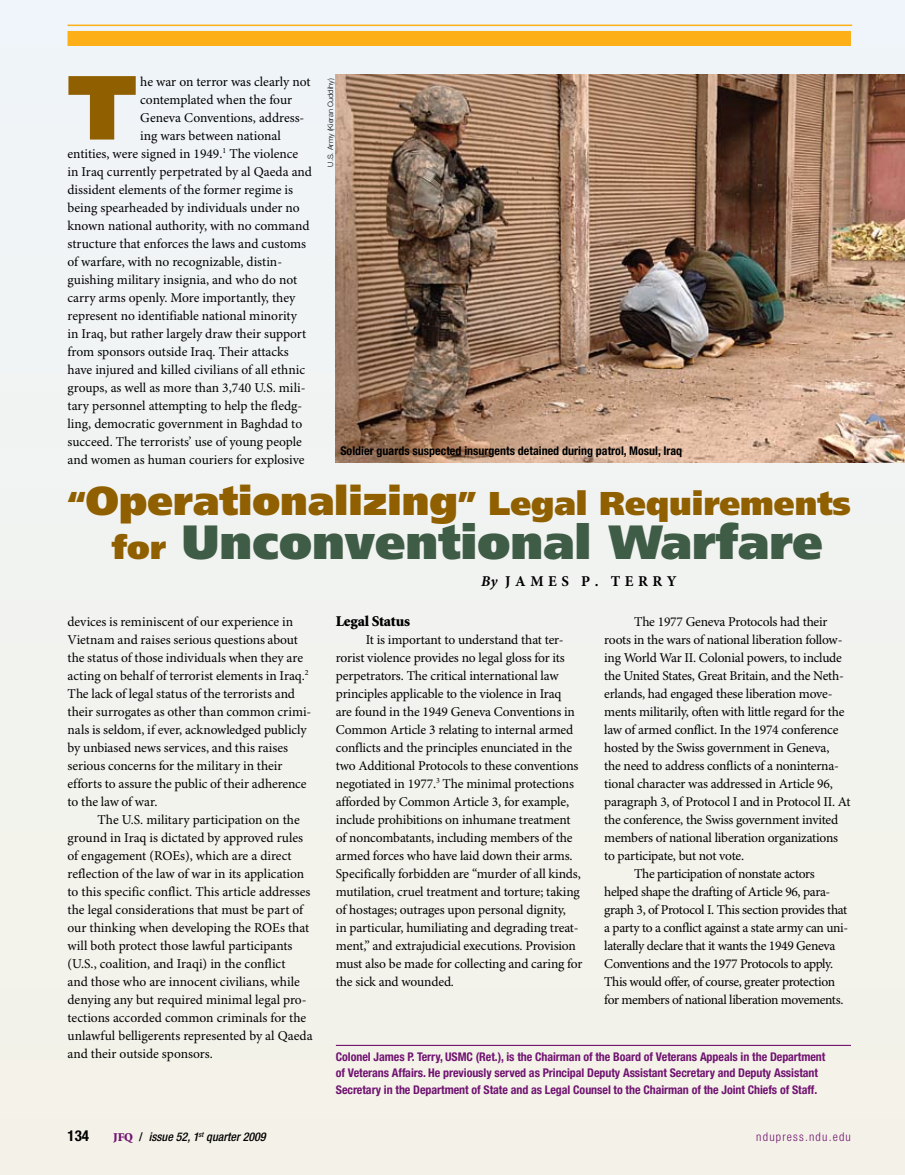
<style>
.page{position:relative;width:905px;height:1175px;background:#fff}
.page>*{position:absolute;margin:0;border:0;box-sizing:border-box;transform-origin:0 0}
.t1{font:900 90.9px "Frutiger LT Std";color:#906000}
.t2{font:900 48px "Frutiger LT Std";color:#3f5c46}
.t3{font:900 33px "Frutiger LT Std";color:#906000}
.t4{font:700 15px "Minion Pro";letter-spacing:.3em;color:#000}
.t5{font:900 15px "Minion Std";letter-spacing:-.015em;color:#000}
.t6{font:700 condensed 15px "Helvetica Neue LT Std";color:#000}
.t7{font:13.5px/18px "Minion Pro";letter-spacing:-.01em;color:#000}
.t8{font:13.5px "Minion Pro";letter-spacing:-.03em;color:#000}
.t9{font:700 condensed 12px/16.5px "Helvetica Neue LT Std";letter-spacing:-.005em;color:#711471}
.t10{font:700 condensed 12px "Helvetica Neue LT Std";color:#000}
.t11{font:italic 500 condensed 12px "Helvetica Neue LT Std";color:#000}
.t12{font:300 condensed 12px "Helvetica Neue LT Std";letter-spacing:.1em;color:#711471}
.t13{font:300 7.5px "Helvetica Neue LT Std";color:#000}
.s1{font-size:40.5px}
.s2{font-size:33px;color:#906000}
.s3{font-style:italic}
.s4{font-family:"Minion Std";font-weight:900;font-style:normal;font-stretch:normal;color:#711471}
.s5{font-style:normal}
</style>
<div class="page">
<div style="left:0;top:0;width:904px;height:1174px;background:#f2f3ef"></div>
<div style="left:68px;top:31px;width:782px;height:15px;background:#fcaf17"></div>
<hr style="left:68px;top:25px;width:784px;height:1px;background:#fcaf17">
<hr style="left:336px;top:1044px;width:515px;height:2px;background:#711471">
<img style="left:336px;top:74px;width:568px;height:388px">
<h1 class="t1" style="left:68px;top:52px;width:71px">T</h1>
<p class="t7" style="left:140px;top:73px;width:172px">he war on terror was clearly not</p>
<p class="t7" style="left:140px;top:91px;width:153px">contemplated when the four</p>
<p class="t7" style="left:140px;top:109px;width:166px">Geneva Conventions, address-</p>
<p class="t7" style="left:140px;top:127px;width:142px">ing wars between national</p>
<p class="t7" style="left:68px;top:145px;width:232px">entities, were signed in 1949.<sup>1</sup> The violence</p>
<p class="t7" style="left:67px;top:163px;width:246px">in Iraq currently perpetrated by al Qaeda and</p>
<p class="t7" style="left:67px;top:181px;width:227px">dissident elements of the former regime is</p>
<p class="t7" style="left:67px;top:199px;width:234px">being spearheaded by individuals under no</p>
<p class="t7" style="left:67px;top:217px;width:243px">known national authority, with no command</p>
<p class="t7" style="left:67px;top:235px;width:240px">structure that enforces the laws and customs</p>
<p class="t7" style="left:67px;top:253px;width:216px">of warfare, with no recognizable, distin-</p>
<p class="t7" style="left:67px;top:271px;width:231px">guishing military insignia, and who do not</p>
<p class="t7" style="left:67px;top:289px;width:229px">carry arms openly. More importantly, they</p>
<p class="t7" style="left:67px;top:307px;width:231px">represent no identifiable national minority</p>
<p class="t7" style="left:67px;top:325px;width:240px">in Iraq, but rather largely draw their support</p>
<p class="t7" style="left:67px;top:343px;width:223px">from sponsors outside Iraq. Their attacks</p>
<p class="t7" style="left:67px;top:361px;width:239px">have injured and killed civilians of all ethnic</p>
<p class="t7" style="left:67px;top:379px;width:239px">groups, as well as more than 3,740 U.S. mili-</p>
<p class="t7" style="left:67px;top:397px;width:236px">tary personnel attempting to help the fledg-</p>
<p class="t7" style="left:67px;top:415px;width:236px">ling, democratic government in Baghdad to</p>
<p class="t7" style="left:67px;top:433px;width:236px">succeed. The terrorists’ use of young people</p>
<p class="t7" style="left:67px;top:451px;width:239px">and women as human couriers for explosive</p>
<p class="t13" style="left:326px;top:166px;width:89px;rotate:-90deg">U.S. Army (Kieran Cuddihy)</p>
<p class="t10" style="left:340px;top:444px;width:343px">Soldier guards suspected insurgents detained during patrol, Mosul, Iraq</p>
<h3 class="t3" style="left:68px;top:483px;width:785px">“<span class="s1">Operationalizing</span>” Legal Requirements</h3>
<h2 class="t2" style="left:112px;top:512px;width:712px"><span class="s2">for</span> Unconventional Warfare</h2>
<p class="t4" style="left:481px;top:572px;width:197px"><span class="s3">By</span> JAMES P. TERRY</p>
<p class="t7" style="left:68px;top:613px;width:245px">devices is reminiscent of our experience in Vietnam and raises serious questions about the status of those individuals when they are acting on behalf of terrorist elements in Iraq.<sup>2<br></sup>The lack of legal status of the terrorists and their surrogates as other than common crimi&shy;nals is seldom, if ever, acknowledged publicly by unbiased news services, and this raises serious concerns for the military in their efforts to assure the public of their adherence to the law of war.</p>
<p class="t7" style="left:68px;top:811px;width:247px;text-indent:30px">The U.S. military participation on the ground in Iraq is dictated by approved rules of engagement (ROEs), which are a direct reflection of the law of war in its application to this specific conflict. This article addresses the legal considerations that must be part of our thinking when developing the ROEs that will both protect those lawful participants (U.S., coalition, and Iraqi) in the conflict<br>and those who are innocent civilians, while denying any but required minimal legal pro&shy;tections accorded common criminals for the unlawful belligerents represented by al Qaeda and their outside sponsors.</p>
<p class="t5" style="left:336px;top:613px;width:76px">Legal Status</p>
<p class="t7" style="left:336px;top:631px;width:248px;text-indent:30px">It is important to understand that ter&shy;rorist violence provides no legal gloss for its perpetrators. The critical international law principles applicable to the violence in Iraq<br>are found in the 1949 Geneva Conventions in Common Article 3 relating to internal armed conflicts and the principles enunciated in the two Additional Protocols to these conventions negotiated in 1977.<sup>3</sup> The minimal protections afforded by Common Article 3, for example, include prohibitions on inhumane treatment of noncombatants, including members of the armed forces who have laid down their arms.<br>Specifically forbidden are “murder of all kinds, mutilation, cruel treatment and torture; taking of hostages; outrages upon personal dignity,<br>in particular, humiliating and degrading treat&shy;ment,” and extrajudicial executions. Provision must also be made for collecting and caring for the sick and wounded.</p>
<p class="t7" style="left:634px;top:613px;width:195px">The 1977 Geneva Protocols had their</p>
<p class="t7" style="left:604px;top:631px;width:240px">roots in the wars of national liberation follow-</p>
<p class="t7" style="left:604px;top:649px;width:239px">ing World War II. Colonial powers, to include</p>
<p class="t7" style="left:604px;top:667px;width:241px">the United States, Great Britain, and the Neth-</p>
<p class="t7" style="left:604px;top:685px;width:230px">erlands, had engaged these liberation move-</p>
<p class="t7" style="left:604px;top:703px;width:242px">ments militarily, often with little regard for the</p>
<p class="t7" style="left:604px;top:721px;width:236px">law of armed conflict. In the 1974 conference</p>
<p class="t7" style="left:604px;top:739px;width:227px">hosted by the Swiss government in Geneva,</p>
<p class="t7" style="left:604px;top:757px;width:236px">the need to address conflicts of a noninterna-</p>
<p class="t7" style="left:604px;top:775px;width:230px">tional character was addressed in Article 96,</p>
<p class="t7" style="left:604px;top:793px;width:248px">paragraph 3, of Protocol I and in Protocol II. At</p>
<p class="t7" style="left:604px;top:811px;width:236px">the conference, the Swiss government invited</p>
<p class="t7" style="left:604px;top:829px;width:235px">members of national liberation organizations</p>
<p class="t7" style="left:604px;top:847px;width:141px">to participate, but not vote.</p>
<p class="t8" style="left:634px;top:865px;width:182px">The participation of nonstate actors</p>
<p class="t7" style="left:604px;top:883px;width:228px">helped shape the drafting of Article 96, para-</p>
<p class="t7" style="left:604px;top:901px;width:245px">graph 3, of Protocol I. This section provides that</p>
<p class="t7" style="left:604px;top:919px;width:245px">a party to a conflict against a state army can uni-</p>
<p class="t7" style="left:604px;top:937px;width:233px">laterally declare that it wants the 1949 Geneva</p>
<p class="t8" style="left:604px;top:955px;width:230px">Conventions and the 1977 Protocols to apply.</p>
<p class="t8" style="left:604px;top:973px;width:232px">This would offer, of course, greater protection</p>
<p class="t8" style="left:604px;top:991px;width:241px">for members of national liberation movements.</p>
<p class="t9" style="left:336px;top:1048px;width:491px">Colonel James P. Terry, USMC (Ret.), is the Chairman of the Board of Veterans Appeals in the Department of Veterans Affairs. He previously served as Principal Deputy Assistant Secretary and Deputy Assistant<br>Secretary in the Department of State and as Legal Counsel to the Chairman of the Joint Chiefs of Staff.</p>
<p class="t6" style="left:68px;top:1126px;width:23px">134</p>
<p class="t11" style="left:113px;top:1129px;width:154px"><span class="s4">JFQ</span> <span class="s5">/</span> issue 52, 1<sup>st</sup> quarter 2009</p>
<p class="t12" style="left:756px;top:1129px;width:96px">ndupress.ndu.edu</p>
</div>
